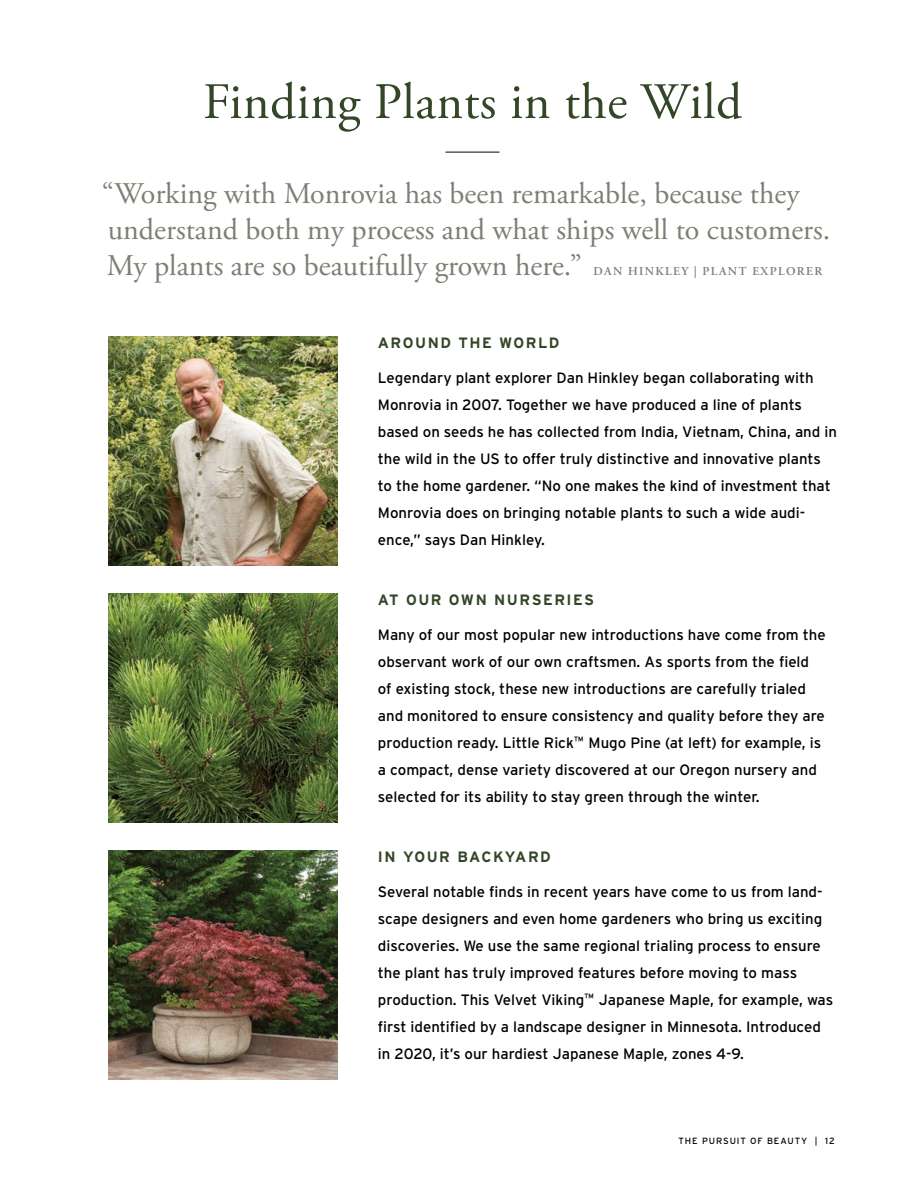
<style>
.page{position:relative;width:918px;height:1188px;background:#fff}
.page>*{position:absolute;margin:0;border:0;box-sizing:border-box;transform-origin:0 0}
.t1{font:51px "Adobe Garamond Pro";letter-spacing:.01em;color:#344628}
.t2{font:30px/36px "Adobe Garamond Pro";color:#7f7e74}
.t3{font:15px/27px "Interstate";color:#000}
.t4{font:700 15px "Interstate";letter-spacing:.1em;color:#344628}
.t5{font:600 12px "Adobe Garamond Pro";letter-spacing:.115em;color:#7f7e74}
.t6{font:9px "Interstate";letter-spacing:.1em;color:#000}
</style>
<div class="page">
<img style="left:108px;top:336px;width:230px;height:230px">
<img style="left:108px;top:593px;width:230px;height:230px">
<img style="left:108px;top:850px;width:230px;height:230px">
<hr style="left:446px;top:152px;width:54px;height:1px;background:#000">
<h1 class="t1" style="left:203px;top:71px;width:541px">Finding Plants in the Wild</h1>
<h2 class="t2" style="left:102px;top:177px;width:730px">“Working with Monrovia has been remarkable, because they understand both my process and what ships well to customers.<br>My plants are so beautifully grown here.”</h2>
<p class="t5" style="left:594px;top:264px;width:230px">DAN HINKLEY | PLANT EXPLORER</p>
<p class="t4" style="left:378px;top:335px;width:183px">AROUND THE WORLD</p>
<p class="t3" style="left:378px;top:364px;width:461px">Legendary plant explorer Dan Hinkley began collaborating with Monrovia in 2007. Together we have produced a line of plants based on seeds he has collected from I ndia, Vietnam, China, and in the wild in the US to offer truly distinctive and innovative plants to the home gardener. “No one makes the kind of investment that Monrovia does on bringing notable plants to such a wide audi&shy;ence,” says Dan H inkley.</p>
<p class="t4" style="left:378px;top:592px;width:218px">AT OUR OWN NURSERIES</p>
<p class="t3" style="left:378px;top:621px;width:449px">Many of our most popular new introductions have come from the observant work of our own craftsmen. As sports from the field of existing stock, these new introductions are carefully trialed and monitored to ensure consistency and quality before they are production ready. Little Rick<sup>™</sup> Mugo Pine (at left) for example, is a compact, dense variety discovered at our Oregon nursery and selected for its ability to stay green through the winter.</p>
<p class="t4" style="left:378px;top:849px;width:174px">IN YOUR BACKYARD</p>
<p class="t3" style="left:378px;top:878px;width:457px">Several notable finds in recent years have come to us from land&shy;scape designers and even home gardeners who bring us exciting discoveries. We use the same regional trialing process to ensure the plant has truly improved features before moving to mass production. This Velvet Viking<sup>™</sup> Japanese Maple, for example, was first identified by a landscape designer in Minnesota. I ntroduced in 2020, it’s our hardiest Japanese Maple, zones 4-9.</p>
<p class="t6" style="left:679px;top:1135px;width:158px">The Pursuit of Beauty | 12</p>
</div>
